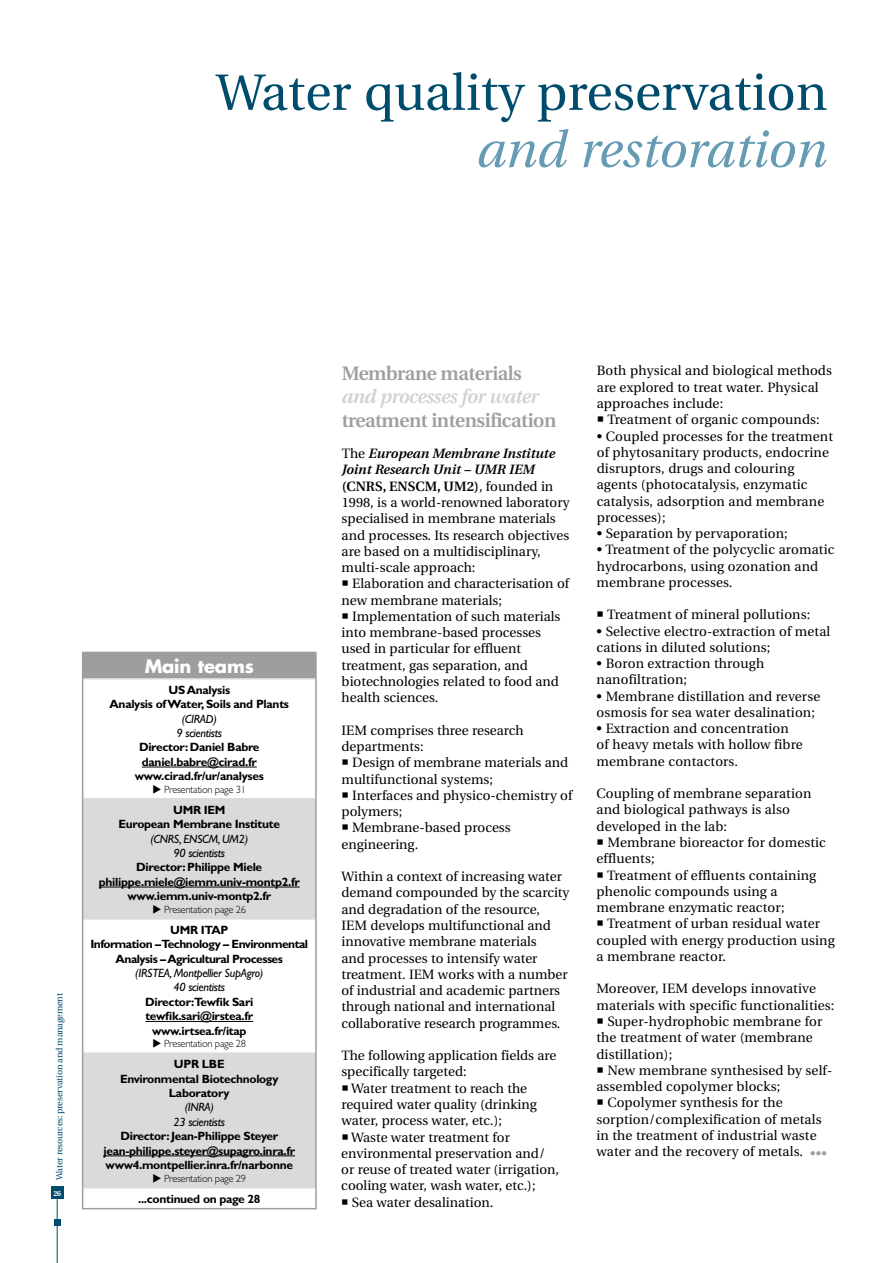
<style>
.page{position:relative;width:893px;height:1263px;background:#fff}
.page>*{position:absolute;margin:0;border:0;box-sizing:border-box;transform-origin:0 0}
.t1{font:51px "Utopia";color:#004c6c}
.t2{font:italic 51px "Utopia";color:#659cb3}
.t3{font:600 19.5px "Utopia";letter-spacing:-.025em;color:#9c9e9f}
.t4{font:italic 600 19.5px "Utopia";letter-spacing:-.025em;color:#d0d1d2}
.t5{font:700 18px "Futura";letter-spacing:-.01em;color:#fff}
.t6{font:13.5px/16.2px "Utopia";letter-spacing:.005em;color:#000}
.t7{font:700 12px/14.4px "Gill Sans";letter-spacing:-.025em;color:#000;text-align:center}
.t8{font:italic 12px/14.4px "Gill Sans";letter-spacing:-.025em;color:#000;text-align:center}
.t9{font:300 10.5px "Gill Sans";letter-spacing:-.025em;color:#000}
.t10{font:9px "Utopia";letter-spacing:-.02em;color:#004c6c}
.t11{font:700 7.5px "Utopia";color:#fff;scale:.95 1}
.s1{font-weight:600;font-style:italic}
.s2{font-weight:600}
.s3{color:#9c9e9f}
</style>
<div class="page">
<svg style="left:54px;top:1220px;width:6px;height:6px"></svg>
<div style="left:51px;top:1186px;width:13px;height:13px;background:#004c6c"></div>
<hr style="left:57px;top:1199px;width:1px;height:64px;background:#004c6c">
<div style="left:83px;top:652px;width:233px;height:27px;background:#9c9e9f"></div>
<svg style="left:83px;top:799px;width:232px;height:388px;fill:#d9dadb"></svg>
<hr style="left:83px;top:678px;width:232px;height:1px;background:#d9dadb">
<hr style="left:83px;top:798px;width:232px;height:1px;background:#d9dadb">
<hr style="left:83px;top:918px;width:232px;height:1px;background:#d9dadb">
<hr style="left:83px;top:1052px;width:232px;height:2px;background:#d9dadb">
<hr style="left:83px;top:1187px;width:232px;height:1px;background:#d9dadb">
<hr style="left:82px;top:679px;width:1px;height:120px;background:#9c9e9f">
<hr style="left:315px;top:679px;width:2px;height:120px;background:#9c9e9f">
<hr style="left:82px;top:799px;width:1px;height:120px;background:#9c9e9f">
<hr style="left:315px;top:799px;width:2px;height:120px;background:#9c9e9f">
<hr style="left:82px;top:919px;width:1px;height:134px;background:#9c9e9f">
<hr style="left:315px;top:919px;width:2px;height:134px;background:#9c9e9f">
<hr style="left:82px;top:1053px;width:1px;height:135px;background:#9c9e9f">
<hr style="left:315px;top:1053px;width:2px;height:135px;background:#9c9e9f">
<svg style="left:82px;top:1188px;width:1px;height:20px"></svg>
<hr style="left:315px;top:1188px;width:2px;height:20px;background:#9c9e9f">
<hr style="left:82px;top:1208px;width:235px;height:1px;background:#9c9e9f">
<hr style="left:82px;top:652px;width:235px;height:1px;background:#9c9e9f">
<svg style="left:82px;top:653px;width:1px;height:26px"></svg>
<hr style="left:315px;top:653px;width:2px;height:26px;background:#9c9e9f">
<hr style="left:142px;top:767px;width:115px;height:1px;background:#000">
<hr style="left:99px;top:887px;width:201px;height:1px;background:#000">
<hr style="left:145px;top:1021px;width:108px;height:1px;background:#000">
<hr style="left:103px;top:1155px;width:192px;height:1px;background:#000">
<h1 class="t1" style="left:216px;top:64px;width:613px">Water quality preservation</h1>
<h1 class="t2" style="left:477px;top:121px;width:352px">and restoration</h1>
<p class="t10" style="left:54px;top:1180px;width:189px;rotate:-90deg">Water resources: preservation and management</p>
<p class="t11" style="left:53px;top:1189px;width:10px">26</p>
<h3 class="t5" style="left:145px;top:654px;width:111px">Main teams</h3>
<p class="t7" style="left:110px;top:682px;width:181px">US Analysis<br>Analysis of Water, Soils and Plants</p>
<p class="t8" style="left:176px;top:711px;width:47px">(Cirad)<br>9 scientists</p>
<p class="t7" style="left:135px;top:740px;width:130px">Director: Daniel Babre daniel.babre@cirad.fr www.cirad.fr/ur/analyses</p>
<p class="t9" style="left:152px;top:783px;width:95px">◆ Presentation page 31</p>
<p class="t7" style="left:119px;top:802px;width:163px">UMR IEM<br>European Membrane Institute</p>
<p class="t8" style="left:150px;top:831px;width:99px">(CNRS, ENSCM, UM2)<br>90 scientists</p>
<p class="t7" style="left:99px;top:860px;width:202px">Director: Philippe Miele philippe.miele@iemm.univ-montp2.fr www.iemm.univ-montp2.fr</p>
<p class="t9" style="left:152px;top:903px;width:95px">◆ Presentation page 26</p>
<p class="t7" style="left:90px;top:922px;width:219px">UMR ITAP<br>Information – Technology – Environmental<br>Analysis – Agricultural Processes</p>
<p class="t8" style="left:135px;top:966px;width:13px">(Irste</p>
<p class="t8" style="left:173px;top:966px;width:91px;text-align:left;text-indent:-9px">a, Montpellier SupAgro)<br>40 scientists</p>
<p class="t7" style="left:145px;top:994px;width:110px">Director:Tewfik Sari tewfik.sari@irstea.fr www.irtsea.fr/itap</p>
<p class="t9" style="left:152px;top:1038px;width:95px">◆ Presentation page 28</p>
<p class="t7" style="left:120px;top:1057px;width:160px">UPR LBE<br>Environmental Biotechnology<br>Laboratory</p>
<p class="t8" style="left:173px;top:1100px;width:53px">(Inra)<br>23 scientists</p>
<p class="t7" style="left:103px;top:1129px;width:193px">Director: Jean-Philippe Steyer jean-philippe.steyer@supagro.inra.fr www4.montpellier.inra.fr/narbonne</p>
<p class="t9" style="left:152px;top:1172px;width:95px">◆ Presentation page 29</p>
<p class="t7" style="left:138px;top:1191px;width:124px">...continued on page 28</p>
<h2 class="t3" style="left:342px;top:362px;width:182px">Membrane materials</h2>
<h2 class="t4" style="left:342px;top:386px;width:199px">and processes for water</h2>
<h2 class="t3" style="left:342px;top:409px;width:216px">treatment intensification</h2>
<p class="t6" style="left:342px;top:446px;width:230px">The <span class="s1">European Membrane Institute<br>Joint Research Unit – UMR IEM </span><span class="s2">(CNRS, ENSCM, UM2)</span>, founded in<br>1998, is a world-renowned laboratory specialised in membrane materials and processes. Its research objectives are based on a multidisciplinary, multi-scale approach:</p>
<p class="t6" style="left:342px;top:576px;width:229px">○ Elaboration and characterisation of new membrane materials;</p>
<p class="t6" style="left:342px;top:608px;width:220px">○ Implementation of such materials into membrane-based processes used in particular for effluent treatment, gas separation, and biotechnologies related to food and health sciences.</p>
<p class="t6" style="left:342px;top:722px;width:184px">IEM comprises three research departments:</p>
<p class="t6" style="left:342px;top:755px;width:228px">○ Design of membrane materials and multifunctional systems;</p>
<p class="t6" style="left:342px;top:787px;width:232px">○ Interfaces and physico-chemistry of polymers;</p>
<p class="t6" style="left:341px;top:820px;width:171px">○ Membrane-based process engineering.</p>
<p class="t6" style="left:341px;top:869px;width:230px">Within a context of increasing water demand compounded by the scarcity and degradation of the resource,<br>IEM develops multifunctional and innovative membrane materials<br>and processes to intensify water treatment. IEM works with a number of industrial and academic partners through national and international collaborative research programmes.</p>
<p class="t6" style="left:341px;top:1048px;width:217px">The following application fields are specifically targeted:</p>
<p class="t6" style="left:341px;top:1080px;width:197px">○ Water treatment to reach the required water quality (drinking water, process water, etc.);</p>
<p class="t6" style="left:341px;top:1129px;width:219px">○ Waste water treatment for environmental preservation and/ or reuse of treated water (irrigation, cooling water, wash water, etc.);</p>
<p class="t6" style="left:341px;top:1194px;width:154px">○ Sea water desalination.</p>
<p class="t6" style="left:597px;top:363px;width:237px">Both physical and biological methods are explored to treat water. Physical approaches include:</p>
<p class="t6" style="left:597px;top:412px;width:225px">○ Treatment of organic compounds:</p>
<p class="t6" style="left:597px;top:428px;width:238px">• Coupled processes for the treatment of phytosanitary products, endocrine disruptors, drugs and colouring agents (photocatalysis, enzymatic catalysis, adsorption and membrane processes);</p>
<p class="t6" style="left:597px;top:526px;width:193px">• Separation by pervaporation;</p>
<p class="t6" style="left:597px;top:542px;width:239px">• Treatment of the polycyclic aromatic hydrocarbons, using ozonation and membrane processes.</p>
<p class="t6" style="left:597px;top:607px;width:215px">○ Treatment of mineral pollutions:</p>
<p class="t6" style="left:597px;top:623px;width:235px">• Selective electro-extraction of metal cations in diluted solutions;</p>
<p class="t6" style="left:597px;top:656px;width:169px">• Boron extraction through nanofiltration;</p>
<p class="t6" style="left:597px;top:688px;width:225px">• Membrane distillation and reverse osmosis for sea water desalination;</p>
<p class="t6" style="left:596px;top:721px;width:208px">• Extraction and concentration of heavy metals with hollow fibre membrane contactors.</p>
<p class="t6" style="left:596px;top:786px;width:216px">Coupling of membrane separation and biological pathways is also developed in the lab:</p>
<p class="t6" style="left:596px;top:835px;width:231px">○ Membrane bioreactor for domestic effluents;</p>
<p class="t6" style="left:596px;top:867px;width:221px">○ Treatment of effluents containing phenolic compounds using a membrane enzymatic reactor;</p>
<p class="t6" style="left:596px;top:916px;width:240px">○ Treatment of urban residual water coupled with energy production using a membrane reactor.</p>
<p class="t6" style="left:596px;top:981px;width:240px">Moreover, IEM develops innovative materials with specific functionalities:</p>
<p class="t6" style="left:596px;top:1013px;width:227px">○ Super-hydrophobic membrane for the treatment of water (membrane distillation);</p>
<p class="t6" style="left:596px;top:1062px;width:237px">○ New membrane synthesised by self&shy;assembled copolymer blocks;</p>
<p class="t6" style="left:596px;top:1095px;width:232px">○ Copolymer synthesis for the sorption/complexification of metals in the treatment of industrial waste water and the recovery of metals. <span class="s3">•••</span></p>
</div>
